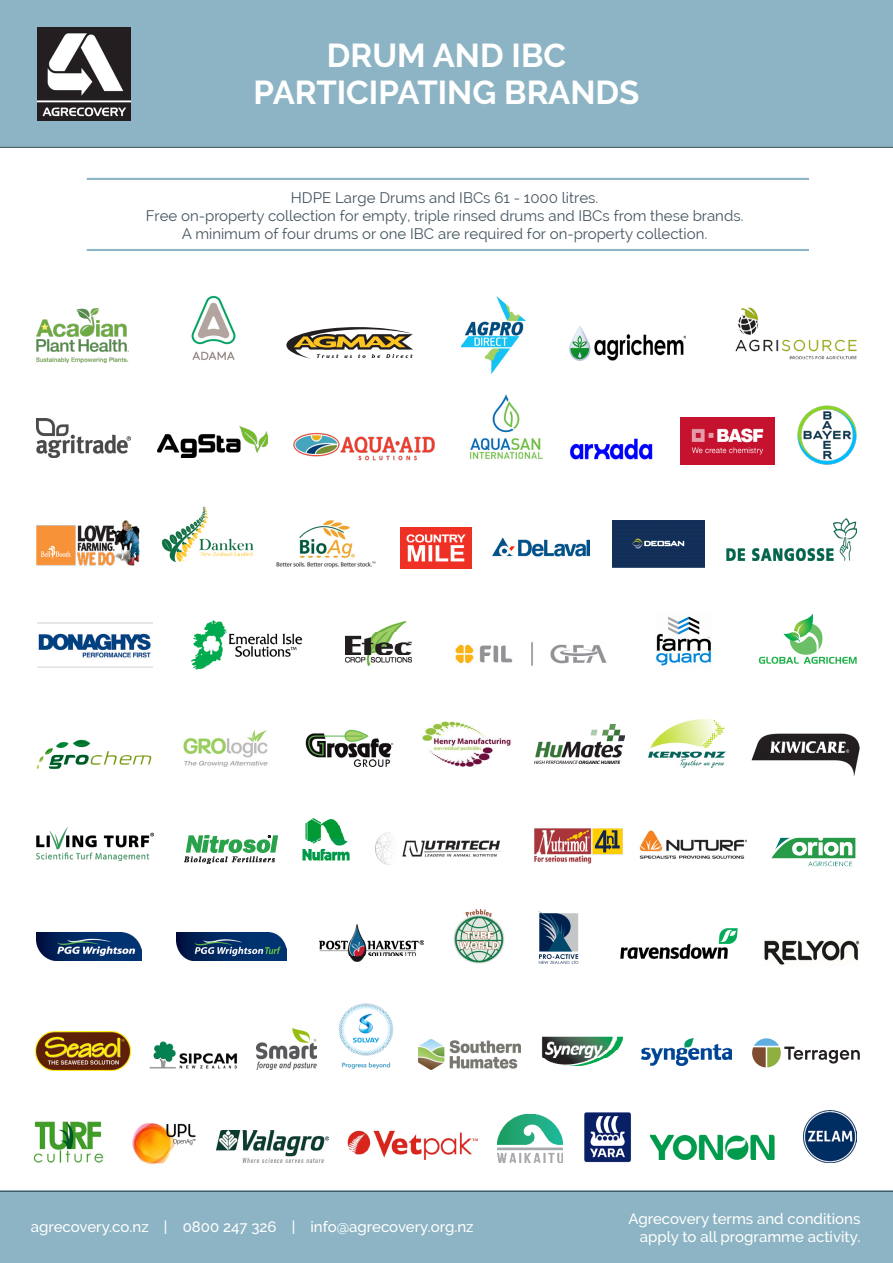
<style>
.page{position:relative;width:893px;height:1263px;background:#fff}
.page>*{position:absolute;margin:0;border:0;box-sizing:border-box;transform-origin:0 0}
.t1{font:700 33px "Raleway";color:#fff}
.t2{font:15px "Raleway";color:#45555f}
.t3{font:500 15px/18px "Raleway";color:#fff;text-align:right}
</style>
<div class="page">
<div style="left:0;top:1191px;width:893px;height:72px;background:#8db4c4"></div>
<div style="left:0;top:0;width:893px;height:148px;background:#8db4c4"></div>
<img style="left:37px;top:27px;width:94px;height:94px">
<hr style="left:87px;top:178px;width:722px;height:2px;background:#8db4c4">
<hr style="left:87px;top:249px;width:722px;height:2px;background:#8db4c4">
<hr style="left:0;top:147px;width:893px;height:1px;background:#45555f">
<hr style="left:0;top:1191px;width:893px;height:1px;background:#45555f">
<img style="left:421px;top:721px;width:90px;height:46px">
<img style="left:803px;top:1111px;width:53px;height:51px">
<img style="left:584px;top:1112px;width:47px;height:51px">
<img style="left:642px;top:1038px;width:90px;height:27px">
<img style="left:620px;top:928px;width:118px;height:31px">
<img style="left:319px;top:925px;width:105px;height:36px">
<img style="left:771px;top:837px;width:85px;height:30px">
<img style="left:346px;top:621px;width:66px;height:45px">
<img style="left:656px;top:616px;width:55px;height:50px">
<img style="left:455px;top:642px;width:152px;height:24px">
<img style="left:37px;top:622px;width:115px;height:46px">
<img style="left:735px;top:307px;width:122px;height:53px">
<img style="left:541px;top:1036px;width:83px;height:30px">
<img style="left:538px;top:911px;width:41px;height:52px">
<img style="left:492px;top:537px;width:97px;height:20px">
<img style="left:276px;top:520px;width:100px;height:48px">
<img style="left:36px;top:520px;width:104px;height:46px">
<svg style="left:759px;top:614px;width:98px;height:50px"></svg>
<img style="left:681px;top:417px;width:93px;height:47px">
<img style="left:534px;top:828px;width:89px;height:35px">
<img style="left:612px;top:520px;width:92px;height:47px">
<img style="left:302px;top:818px;width:48px;height:43px">
<img style="left:498px;top:1115px;width:64px;height:47px">
<img style="left:461px;top:296px;width:65px;height:78px">
<img style="left:36px;top:739px;width:116px;height:31px">
<img style="left:764px;top:940px;width:96px;height:25px">
<img style="left:570px;top:326px;width:115px;height:35px">
<img style="left:375px;top:832px;width:127px;height:33px">
<img style="left:727px;top:519px;width:130px;height:41px">
<svg style="left:287px;top:327px;width:126px;height:32px"></svg>
<img style="left:184px;top:835px;width:93px;height:28px">
<img style="left:418px;top:1039px;width:102px;height:31px">
<img style="left:176px;top:933px;width:110px;height:28px">
<img style="left:797px;top:405px;width:59px;height:59px">
<img style="left:191px;top:295px;width:45px;height:65px">
<img style="left:293px;top:432px;width:142px;height:29px">
<img style="left:639px;top:830px;width:107px;height:29px">
<img style="left:191px;top:620px;width:112px;height:50px">
<img style="left:257px;top:1028px;width:59px;height:41px">
<img style="left:33px;top:1121px;width:71px;height:42px">
<img style="left:338px;top:1003px;width:56px;height:66px">
<img style="left:469px;top:394px;width:74px;height:65px">
<img style="left:132px;top:1123px;width:64px;height:42px">
<img style="left:570px;top:438px;width:83px;height:22px">
<img style="left:183px;top:729px;width:85px;height:38px">
<img style="left:401px;top:527px;width:70px;height:42px">
<svg style="left:752px;top:1038px;width:108px;height:29px"></svg>
<img style="left:36px;top:309px;width:92px;height:54px">
<img style="left:453px;top:910px;width:52px;height:54px">
<img style="left:37px;top:418px;width:94px;height:39px">
<img style="left:36px;top:933px;width:106px;height:28px">
<img style="left:216px;top:1130px;width:113px;height:32px">
<img style="left:648px;top:719px;width:78px;height:49px">
<img style="left:305px;top:729px;width:89px;height:38px">
<img style="left:37px;top:826px;width:117px;height:34px">
<img style="left:534px;top:724px;width:90px;height:40px">
<img style="left:161px;top:506px;width:93px;height:56px">
<img style="left:157px;top:427px;width:110px;height:31px">
<img style="left:347px;top:1130px;width:131px;height:30px">
<img style="left:752px;top:733px;width:108px;height:44px">
<img style="left:650px;top:1134px;width:125px;height:25px">
<img style="left:149px;top:1041px;width:89px;height:28px">
<img style="left:35px;top:1031px;width:95px;height:39px">
<p class="t1" style="left:327px;top:36px;width:241px">DRUM AND IBC</p>
<p class="t1" style="left:254px;top:74px;width:387px">PARTICIPATING BRANDS</p>
<p class="t2" style="left:291px;top:189px;width:309px">HDPE Large Drums and IBCs 61 - 1000 litres.</p>
<p class="t2" style="left:146px;top:207px;width:599px">Free on-property collection for empty, triple rinsed drums and IBCs from these brands.</p>
<p class="t2" style="left:182px;top:225px;width:527px">A minimum of four drums or one IBC are required for on-property collection.</p>
<p class="t3" style="left:31px;top:1217px;width:444px">agrecovery.co.nz | 0800 247 326 | info@agrecovery.org.nz</p>
<p class="t3" style="left:628px;top:1209px;width:233px">Agrecovery terms and conditions apply to all programme activity.</p>
</div>
